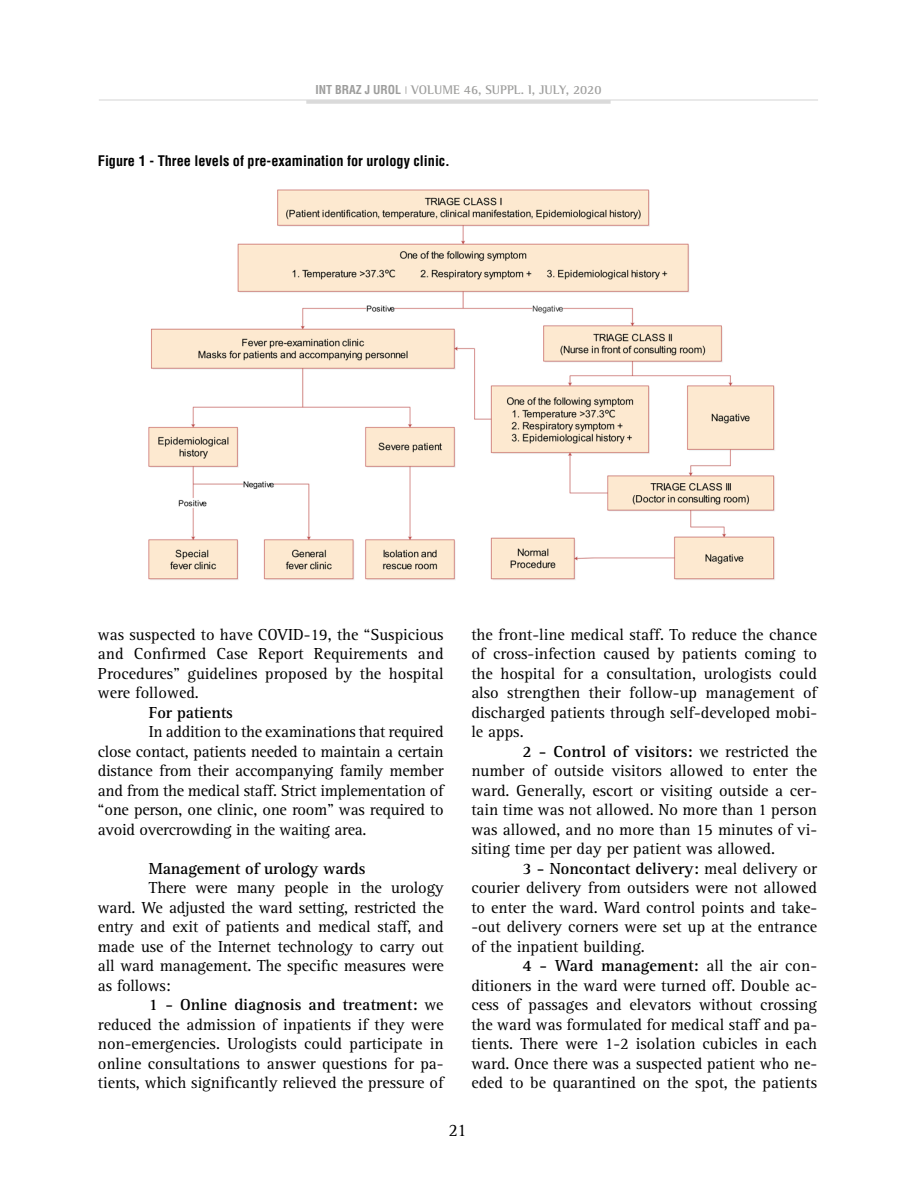
<style>
.page{position:relative;width:898px;height:1200px;background:#fff}
.page>*{position:absolute;margin:0;border:0;box-sizing:border-box;transform-origin:0 0}
.t1{font:18px "Rotis Serif";color:#000}
.TEXTO_ARTIGO{font:16.5px/19.5px "Rotis Serif";color:#000;text-align:justify}
.SUB_MARCADORES{font:700 16.5px "Rotis Serif";letter-spacing:-.01em;color:#000}
.TITULO_TABELAS_E_FIG{font:700 condensed 14.25px "Helvetica";color:#000}
.t2{font:700 12.75px "Rotis Semi Serif";color:#9d9d9c}
.s1{font-family:"Helvetica";font-stretch:condensed;font-size:12px}
.s2{font-weight:700}
</style>
<div class="page">
<hr style="left:99px;top:99px;width:718px;height:2px;background:#e3e3e3">
<hr style="left:306px;top:100px;width:304px;height:4px;background:#dadada">
<img style="left:148px;top:189px;width:627px;height:391px">
<p class="t2" style="left:315px;top:82px;width:287px"><span class="s1">INT BRAZ J UROL</span> <sup>|</sup> VOLUME 46, SUPPL. I, JULY, 2020</p>
<p class="TITULO_TABELAS_E_FIG" style="left:98px;top:152px;width:353px">Figure 1 - Three levels of pre-examination for urology clinic.</p>
<p class="TEXTO_ARTIGO" style="left:98px;top:624px;width:347px">was suspected to have COVID-19, the “Suspicious and Confirmed Case Report Requirements and Procedures” guidelines proposed by the hospital were followed.</p>
<p class="SUB_MARCADORES" style="left:149px;top:702px;width:85px">For patients</p>
<p class="TEXTO_ARTIGO" style="left:98px;top:722px;width:347px;text-indent:51px">In addition to the examinations that required close contact, patients needed to maintain a certain distance from their accompanying family member and from the medical staff. Strict implementation of “one person, one clinic, one room” was required to avoid overcrowding in the waiting area.</p>
<p class="SUB_MARCADORES" style="left:149px;top:858px;width:218px">Management of urology wards</p>
<p class="TEXTO_ARTIGO" style="left:98px;top:878px;width:347px;text-indent:51px">There were many people in the urology ward. We adjusted the ward setting, restricted the entry and exit of patients and medical staff, and made use of the Internet technology to carry out all ward management. The specific measures were as follows:</p>
<p class="TEXTO_ARTIGO" style="left:98px;top:995px;width:347px;text-indent:51px"><span class="s2">1 - Online diagnosis and treatment:</span> we reduced the admission of inpatients if they were non-emergencies. Urologists could participate in online consultations to answer questions for pa&shy;tients, which significantly relieved the pressure of</p>
<p class="TEXTO_ARTIGO" style="left:471px;top:624px;width:347px">the front-line medical staff. To reduce the chance of cross-infection caused by patients coming to the hospital for a consultation, urologists could also strengthen their follow-up management of discharged patients through self-developed mobi&shy;le apps.</p>
<p class="TEXTO_ARTIGO" style="left:471px;top:741px;width:347px;text-indent:51px"><span class="s2">2 - Control of visitors:</span> we restricted the number of outside visitors allowed to enter the ward. Generally, escort or visiting outside a cer&shy;tain time was not allowed. No more than 1 person was allowed, and no more than 15 minutes of vi&shy;siting time per day per patient was allowed.</p>
<p class="TEXTO_ARTIGO" style="left:471px;top:858px;width:347px;text-indent:51px"><span class="s2">3 - Noncontact delivery:</span> meal delivery or courier delivery from outsiders were not allowed to enter the ward. Ward control points and take--out delivery corners were set up at the entrance of the inpatient building.</p>
<p class="TEXTO_ARTIGO" style="left:471px;top:956px;width:347px;text-indent:51px"><span class="s2">4 - Ward management:</span> all the air con&shy;ditioners in the ward were turned off. Double ac&shy;cess of passages and elevators without crossing the ward was formulated for medical staff and pa&shy;tients. There were 1-2 isolation cubicles in each ward. Once there was a suspected patient who ne&shy;eded to be quarantined on the spot, the patients</p>
<p class="t1" style="left:448px;top:1119px;width:19px">21</p>
</div>
